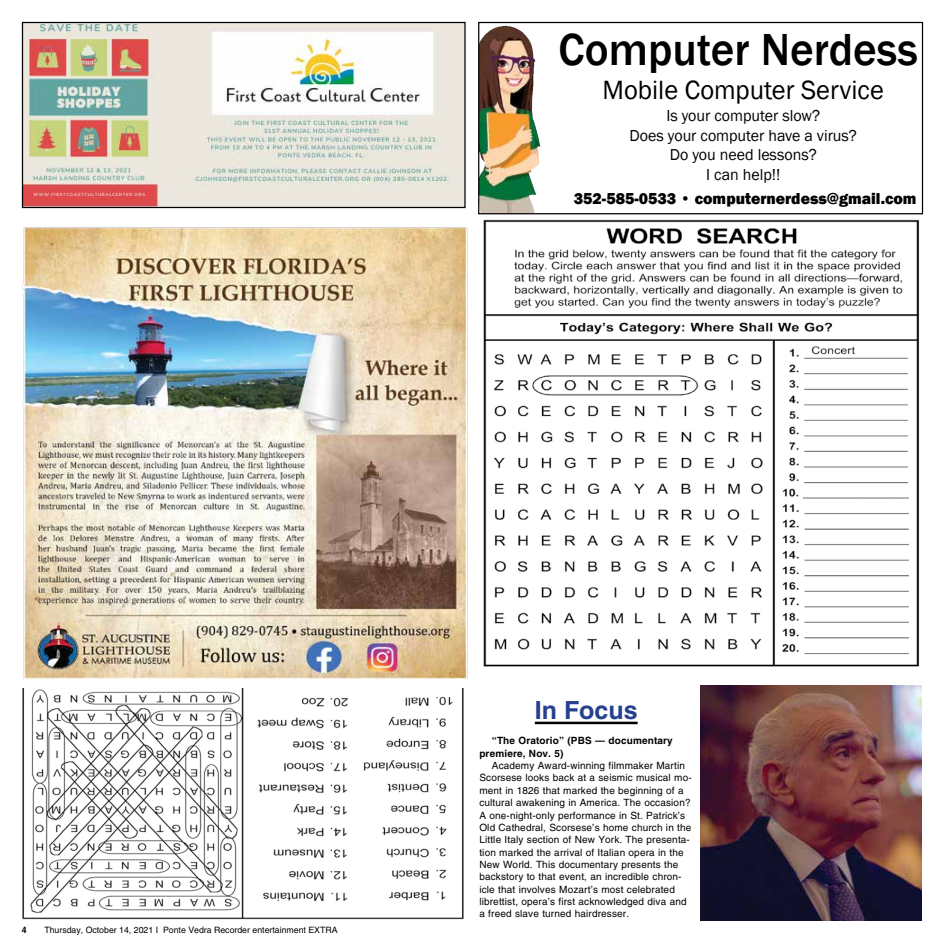
<style>
.page{position:relative;width:945px;height:945px;background:#fff}
.page>*{position:absolute;margin:0;border:0;box-sizing:border-box;transform-origin:0 0}
.t1{font:500 46.25px "Franklin Gothic";color:#000}
.t2{font:27.12px "Franklin Gothic";color:#000}
.t3{font:700 25px "Helvetica";color:#25408f}
.t4{font:16.25px/19.6px "Franklin Gothic";color:#000;text-align:center}
.t5{font:800 16.25px "Franklin Gothic";color:#000}
.t6{font:10px/12.4px "Helvetica";letter-spacing:.015em;color:#000}
.t7{font:700 10px/12.4px "Helvetica";letter-spacing:.015em;color:#000}
.t8{font:8.75px "Helvetica";color:#000}
.t9{font:700 8.75px "Helvetica";color:#000}
</style>
<div class="page">
<img style="left:479px;top:214px;width:443px;height:453px">
<img style="left:22px;top:688px;width:442px;height:232px">
<hr style="left:535px;top:722px;width:103px;height:2px;background:#000">
<img style="left:701px;top:686px;width:221px;height:235px">
<img style="left:22px;top:227px;width:446px;height:452px">
<img style="left:24px;top:24px;width:440px;height:182px">
<div style="left:22px;top:22px;width:444px;height:186px;border:1px solid #000"></div>
<img style="left:480px;top:27px;width:60px;height:185px">
<div style="left:478px;top:22px;width:445px;height:192px;border:1px solid #000"></div>
<h1 class="t1" style="left:559px;top:21px;width:361px">Computer Nerdess</h1>
<h2 class="t2" style="left:603px;top:73px;width:283px">Mobile Computer Service</h2>
<h3 class="t4" style="left:630px;top:106px;width:229px">Is your computer slow?<br>Does your computer have a virus?<br>Do you need lessons?<br>I can help!!</h3>
<h3 class="t5" style="left:574px;top:188px;width:344px">352-585-0533 • computernerdess@gmail.com</h3>
<p class="t9" style="left:22px;top:925px;width:6px">4</p>
<p class="t8" style="left:44px;top:925px;width:295px">Thursday, October 14, 2021 I Ponte Vedra Recorder entertainment EXTRA</p>
<h3 class="t3" style="left:535px;top:695px;width:104px">In Focus</h3>
<p class="t7" style="left:479px;top:734px;width:195px;text-indent:12px">“The Oratorio” (PBS — documentary premiere, Nov. 5)</p>
<p class="t6" style="left:479px;top:759px;width:214px;text-indent:12px">Academy Award-winning filmmaker Martin Scorsese looks back at a seismic musical mo&shy;ment in 1826 that marked the beginning of a cultural awakening in America. The occasion?<br>A one-night-only performance in St. Patrick’s Old Cathedral, Scorsese’s home church in the Little Italy section of New York. The presenta&shy;tion marked the arrival of Italian opera in the New World. This documentary presents the backstory to that event, an incredible chron&shy;icle that involves Mozart’s most celebrated librettist, opera’s first acknowledged diva and a freed slave turned hairdresser.</p>
</div>
